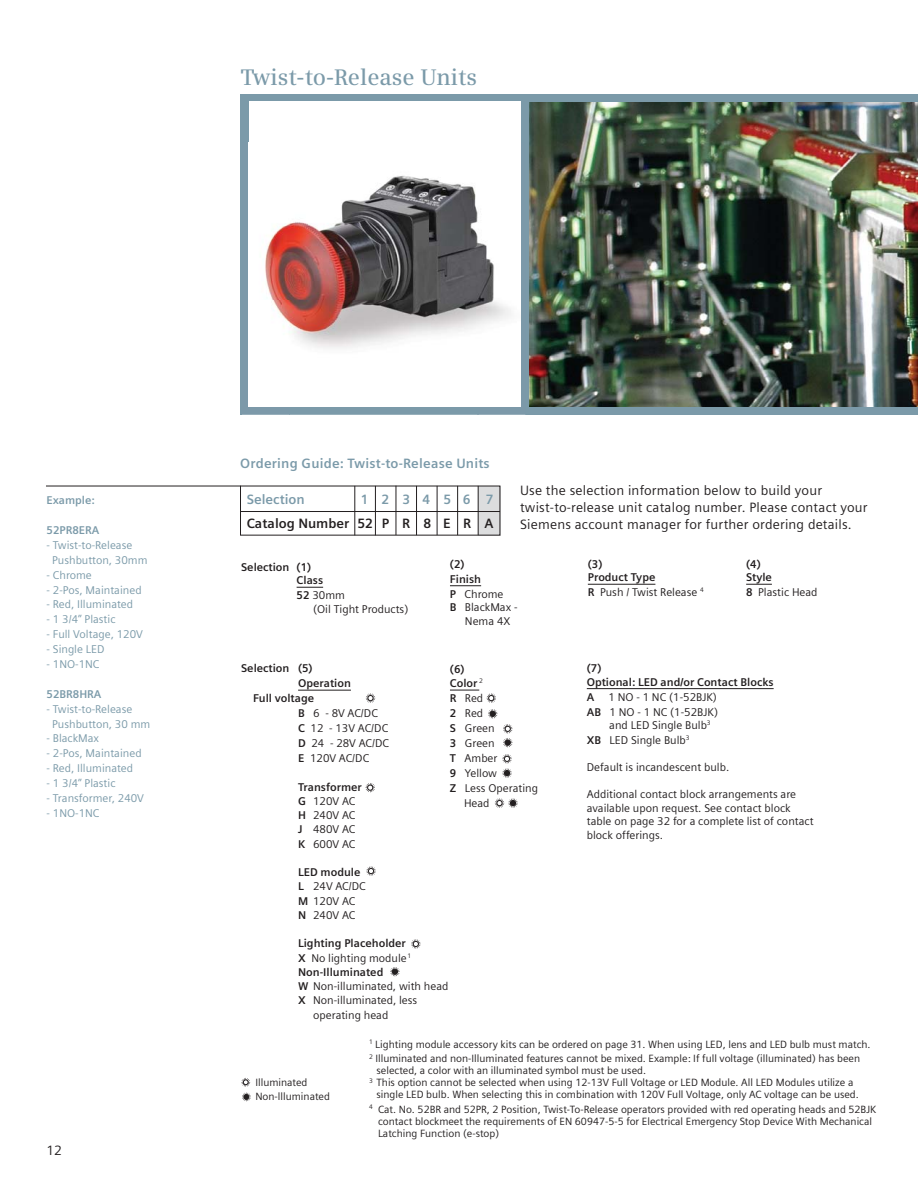
<style>
.page{position:relative;width:918px;height:1188px;background:#fff}
.page>*{position:absolute;margin:0;border:0;box-sizing:border-box;transform-origin:0 0}
.t1{font:600 22.5px "Siemens Serif OT";color:#7b9aa9}
.t2{font:13.5px/17px "Siemens Sans OT";letter-spacing:.015em;color:#231f20}
.t3{font:700 13.5px "Siemens Sans";letter-spacing:.015em;color:#7b9aa9}
.t4{font:700 13.5px "Siemens Sans";color:#231f20}
.t5{font:11.25px/14.2px "Siemens Sans";color:#231f20}
.t6{font:11.25px/14.9px "Siemens Sans OT";color:#7b9aa9}
.t7{font:700 11.25px/13.5px "Siemens Sans";color:#231f20}
.t8{font:700 11.25px "Siemens Sans";color:#7b9aa9}
.t9{font:10.5px/14.2px "Siemens Sans";color:#231f20}
.s1{font-weight:700}
.s2{font-weight:400}
</style>
<div class="page">
<div style="left:240px;top:94px;width:678px;height:321px;background:#7b9aa9"></div>
<img style="left:530px;top:102px;width:388px;height:304px">
<div style="left:249px;top:102px;width:271px;height:304px;background:#fff"></div>
<svg style="left:297px;top:587px;width:26px;height:1px"></svg>
<svg style="left:450px;top:690px;width:29px;height:1px"></svg>
<hr style="left:587px;top:688px;width:187px;height:1px;background:#231f20">
<hr style="left:588px;top:584px;width:67px;height:1px;background:#231f20">
<hr style="left:450px;top:585px;width:31px;height:1px;background:#231f20">
<svg style="left:746px;top:584px;width:26px;height:1px"></svg>
<hr style="left:298px;top:690px;width:53px;height:1px;background:#231f20">
<svg style="left:411px;top:939px;width:10px;height:10px"></svg>
<svg style="left:366px;top:866px;width:10px;height:10px"></svg>
<svg style="left:488px;top:709px;width:9px;height:10px"></svg>
<svg style="left:366px;top:693px;width:9px;height:10px"></svg>
<svg style="left:495px;top:798px;width:23px;height:10px"></svg>
<svg style="left:487px;top:693px;width:9px;height:10px"></svg>
<svg style="left:502px;top:754px;width:10px;height:24px"></svg>
<svg style="left:366px;top:783px;width:9px;height:9px"></svg>
<svg style="left:390px;top:967px;width:10px;height:9px"></svg>
<svg style="left:503px;top:724px;width:9px;height:23px"></svg>
<svg style="left:46px;top:485px;width:455px;height:51px"></svg>
<svg style="left:241px;top:1078px;width:9px;height:9px"></svg>
<svg style="left:242px;top:1093px;width:9px;height:8px"></svg>
<img style="left:242px;top:143px;width:47px;height:272px">
<img style="left:478px;top:143px;width:47px;height:272px">
<img style="left:289px;top:406px;width:189px;height:9px">
<img style="left:249px;top:143px;width:271px;height:263px">
<h1 class="t1" style="left:241px;top:68px;width:238px">Twist-to-Release Units</h1>
<p class="t8" style="left:47px;top:496px;width:50px">Example:</p>
<p class="t8" style="left:47px;top:526px;width:54px">52PR8ERA</p>
<p class="t6" style="left:52px;top:539px;width:97px;text-indent:-6px">- Twist-to-Release<br>Pushbutton, 30mm</p>
<p class="t6" style="left:47px;top:568px;width:47px">- Chrome</p>
<p class="t6" style="left:47px;top:583px;width:97px">- 2-Pos, Maintained</p>
<p class="t6" style="left:47px;top:598px;width:88px">- Red, Illuminated</p>
<p class="t6" style="left:47px;top:613px;width:70px">- 1 3/4” Plastic</p>
<p class="t6" style="left:47px;top:628px;width:98px">- Full Voltage, 120V</p>
<p class="t6" style="left:47px;top:643px;width:59px">- Single LED</p>
<p class="t6" style="left:47px;top:658px;width:54px">- 1NO-1NC</p>
<p class="t8" style="left:47px;top:690px;width:56px">52BR8HRA</p>
<p class="t6" style="left:52px;top:702px;width:100px;text-indent:-6px">- Twist-to-Release<br>Pushbutton, 30 mm</p>
<p class="t6" style="left:47px;top:732px;width:54px">- BlackMax</p>
<p class="t6" style="left:47px;top:747px;width:97px">- 2-Pos, Maintained</p>
<p class="t6" style="left:47px;top:762px;width:88px">- Red, Illuminated</p>
<p class="t6" style="left:47px;top:777px;width:70px">- 1 3/4” Plastic</p>
<p class="t6" style="left:47px;top:792px;width:99px">- Transformer, 240V</p>
<p class="t6" style="left:47px;top:806px;width:54px">- 1NO-1NC</p>
<p class="t2" style="left:46px;top:1143px;width:17px">12</p>
<p class="t3" style="left:240px;top:458px;width:251px">Ordering Guide: Twist-to-Release Units</p>
<p class="t3" style="left:247px;top:494px;width:60px">Selection</p>
<p class="t3" style="left:361px;top:494px;width:134px">1 2 3 4 5 6 7</p>
<p class="t4" style="left:247px;top:518px;width:248px">Catalog Number 52 P R 8 E R A</p>
<p class="t2" style="left:520px;top:483px;width:349px">Use the selection information below to build your twist-to-release unit catalog number. Please contact your<br>Siemens account manager for further ordering details.</p>
<p class="t7" style="left:297px;top:561px;width:28px;text-indent:-55px">Selection (1)<br>Class</p>
<p class="t5" style="left:313px;top:590px;width:97px;line-height:13.5px;text-indent:-17px"><span class="s1">52</span> 30mm<br>(Oil Tight Products)</p>
<p class="t7" style="left:450px;top:557px;width:55px;line-height:15px">(2)<br>Finish<br>P <span class="s2">Chrome</span></p>
<p class="t5" style="left:465px;top:602px;width:54px;line-height:13.5px;text-indent:-15px"><span class="s1">B</span> BlackMax -<br>Nema 4X</p>
<p class="t7" style="left:588px;top:558px;width:69px">(3)<br>Product Type</p>
<p class="t5" style="left:588px;top:586px;width:118px"><span class="s1">R</span> Push / Twist Release <sup>4</sup></p>
<p class="t7" style="left:746px;top:558px;width:27px">(4)<br>Style</p>
<p class="t5" style="left:746px;top:586px;width:73px"><span class="s1">8</span> Plastic Head</p>
<p class="t7" style="left:587px;top:663px;width:188px">(7)<br>Optional: LED and/or Contact Blocks</p>
<p class="t5" style="left:587px;top:690px;width:133px;line-height:15px"><span class="s1">A</span> 1 NO - 1 NC (1-52BJK)<br><span class="s1">AB</span> 1 NO - 1 NC (1-52BJK)</p>
<p class="t5" style="left:587px;top:719px;width:125px;line-height:15px;text-indent:22px">and LED Single Bulb<sup>3<br></sup><span class="s1">XB</span> LED Single Bulb<sup>3</sup></p>
<p class="t5" style="left:587px;top:761px;width:144px">Default is incandescent bulb.</p>
<p class="t5" style="left:587px;top:788px;width:228px;line-height:13.8px">Additional contact block arrangements are available upon request. See contact block table on page 32 for a complete list of contact block offerings.</p>
<p class="t7" style="left:241px;top:663px;width:73px">Selection (5)</p>
<p class="t7" style="left:298px;top:678px;width:54px">Operation</p>
<p class="t7" style="left:253px;top:693px;width:63px">Full voltage</p>
<p class="t5" style="left:298px;top:707px;width:81px"><span class="s1">B</span> 6 - 8V AC/DC</p>
<p class="t5" style="left:298px;top:722px;width:92px"><span class="s1">C</span> 12 - 13V AC/DC</p>
<p class="t5" style="left:298px;top:737px;width:93px"><span class="s1">D</span> 24 - 28V AC/DC</p>
<p class="t5" style="left:298px;top:752px;width:73px"><span class="s1">E</span> 120V AC/DC</p>
<p class="t5" style="left:298px;top:781px;width:65px"><span class="s1">Transformer<br>G</span> 120V AC<br><span class="s1">H</span> 240V AC<br><span class="s1">J</span> 480V AC<br><span class="s1">K</span> 600V AC</p>
<p class="t5" style="left:298px;top:866px;width:69px"><span class="s1">LED module<br>L</span> 24V AC/DC<br><span class="s1">M</span> 120V AC<br><span class="s1">N</span> 240V AC</p>
<p class="t7" style="left:298px;top:938px;width:109px">Lighting Placeholder</p>
<p class="t5" style="left:298px;top:952px;width:115px"><span class="s1">X</span> No lighting module <sup>1</sup></p>
<p class="t7" style="left:298px;top:966px;width:87px">Non-Illuminated</p>
<p class="t5" style="left:298px;top:980px;width:152px"><span class="s1">W</span> Non-illuminated, with head</p>
<p class="t5" style="left:298px;top:994px;width:121px"><span class="s1">X</span> Non-illuminated, less</p>
<p class="t5" style="left:313px;top:1009px;width:77px">operating head</p>
<p class="t9" style="left:369px;top:1038px;width:503px"><sup>1</sup> Lighting module accessory kits can be ordered on page 31. When using LED, lens and LED bulb must match.<br><sup>2</sup> Illuminated and non-Illuminated features cannot be mixed. Example: If full voltage (illuminated) has been</p>
<p class="t9" style="left:377px;top:1065px;width:271px">selected, a color with an illuminated symbol must be used.</p>
<p class="t9" style="left:369px;top:1077px;width:486px"><sup>3</sup> This option cannot be selected when using 12-13V Full Voltage or LED Module. All LED Modules utilize a</p>
<p class="t9" style="left:377px;top:1089px;width:484px">single LED bulb. When selecting this in combination with 120V Full Voltage, only AC voltage can be used.</p>
<p class="t9" style="left:378px;top:1104px;width:500px;line-height:12px;text-indent:-9px"><sup>4</sup> Cat. No. 52BR and 52PR, 2 Position, Twist-To-Release operators provided with red operating heads and 52BJK contact blockmeet the requirements of EN 60947-5-5 for Electrical Emergency Stop Device With Mechanical<br>Latching Function (e-stop)</p>
<p class="t7" style="left:450px;top:663px;width:16px">(6)</p>
<p class="t7" style="left:450px;top:677px;width:35px">Color <sup>2</sup></p>
<p class="t5" style="left:450px;top:692px;width:35px"><span class="s1">R</span> Red</p>
<p class="t5" style="left:450px;top:707px;width:35px"><span class="s1">2</span> Red</p>
<p class="t5" style="left:450px;top:722px;width:46px"><span class="s1">S</span> Green</p>
<p class="t5" style="left:450px;top:737px;width:46px"><span class="s1">3</span> Green</p>
<p class="t5" style="left:450px;top:752px;width:49px"><span class="s1">T</span> Amber</p>
<p class="t5" style="left:450px;top:767px;width:49px"><span class="s1">9</span> Yellow</p>
<p class="t5" style="left:450px;top:782px;width:90px"><span class="s1">Z</span> Less Operating</p>
<p class="t5" style="left:464px;top:797px;width:27px">Head</p>
<p class="t9" style="left:255px;top:1076px;width:76px">Illuminated<br>Non-llluminated</p>
</div>
